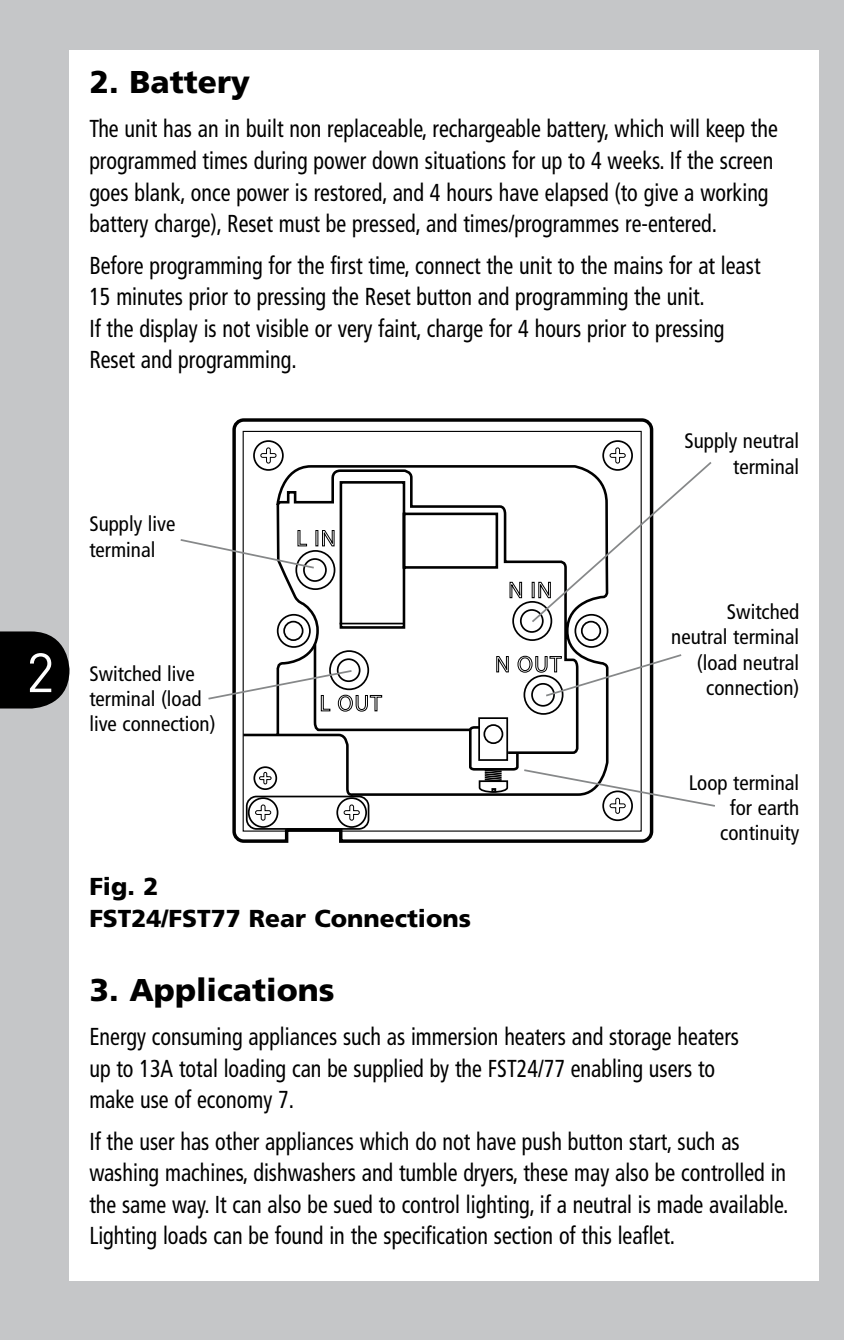
<style>
.page{position:relative;width:844px;height:1340px;background:#fff}
.page>*{position:absolute;margin:0;border:0;box-sizing:border-box;transform-origin:0 0}
.t1{font:54.25px "DIN";color:#fff}
.t2{font:900 31.5px "Frutiger LT";color:#000}
.t3{font:condensed 24.5px/31.5px "Frutiger LT";color:#000;scale:.9 1}
.t4{font:900 24.5px/31.5px "Frutiger LT";color:#000}
.t5{font:condensed 21px/25.2px "Frutiger LT";color:#000;text-align:right}
</style>
<div class="page">
<div style="left:0;top:0;width:843px;height:1339px;background:#c5c6c8"></div>
<div style="left:69px;top:50px;width:750px;height:1230px;background:#fff"></div>
<svg style="left:232px;top:418px;width:421px;height:424px"></svg>
<div style="left:253px;top:440px;width:31px;height:31px;border:2px solid #000;border-radius:50%"></div>
<svg style="left:260px;top:447px;width:17px;height:17px"></svg>
<div style="left:602px;top:440px;width:30px;height:31px;border:2px solid #000;border-radius:50%"></div>
<svg style="left:240px;top:464px;width:369px;height:379px"></svg>
<svg style="left:245px;top:622px;width:252px;height:208px"></svg>
<svg style="left:0;top:631px;width:69px;height:77px;background:#151515"></svg>
<svg style="left:530px;top:447px;width:182px;height:177px"></svg>
<svg style="left:208px;top:641px;width:507px;height:180px"></svg>
<svg style="left:180px;top:538px;width:136px;height:31px"></svg>
<h1 class="t1" style="left:26px;top:638px;width:30px">2</h1>
<p class="t2" style="left:90px;top:63px;width:162px">2. Battery</p>
<p class="t3" style="left:89px;top:113px;width:766px">The unit has an in built non replaceable, rechargeable battery, which will keep the programmed times during power down situations for up to 4 weeks. If the screen goes blank, once power is restored, and 4 hours have elapsed (to give a working battery charge), Reset must be pressed, and times/programmes re-entered.</p>
<p class="t3" style="left:89px;top:249px;width:747px">Before programming for the first time, connect the unit to the mains for at least 15 minutes prior to pressing the Reset button and programming the unit.<br>If the display is not visible or very faint, charge for 4 hours prior to pressing Reset and programming.</p>
<p class="t5" style="left:89px;top:511px;width:87px;text-align:left">Supply live terminal</p>
<p class="t5" style="left:89px;top:661px;width:128px;text-align:left">Switched live terminal (load live connection)</p>
<p class="t4" style="left:89px;top:870px;width:383px">Fig. 2<br>FST24/FST77 Rear Connections</p>
<p class="t5" style="left:684px;top:429px;width:116px">Supply neutral terminal</p>
<p class="t5" style="left:671px;top:599px;width:130px">Switched neutral terminal (load neutral connection)</p>
<p class="t5" style="left:688px;top:770px;width:112px">Loop terminal for earth continuity</p>
<p class="t2" style="left:90px;top:970px;width:246px">3. Applications</p>
<p class="t3" style="left:89px;top:1020px;width:723px">Energy consuming appliances such as immersion heaters and storage heaters up to 13A total loading can be supplied by the FST24/77 enabling users to make use of economy 7.</p>
<p class="t3" style="left:89px;top:1125px;width:778px">If the user has other appliances which do not have push button start, such as washing machines, dishwashers and tumble dryers, these may also be controlled in the same way. It can also be sued to control lighting, if a neutral is made available.<br>Lighting loads can be found in the specification section of this leaflet.</p>
</div>
